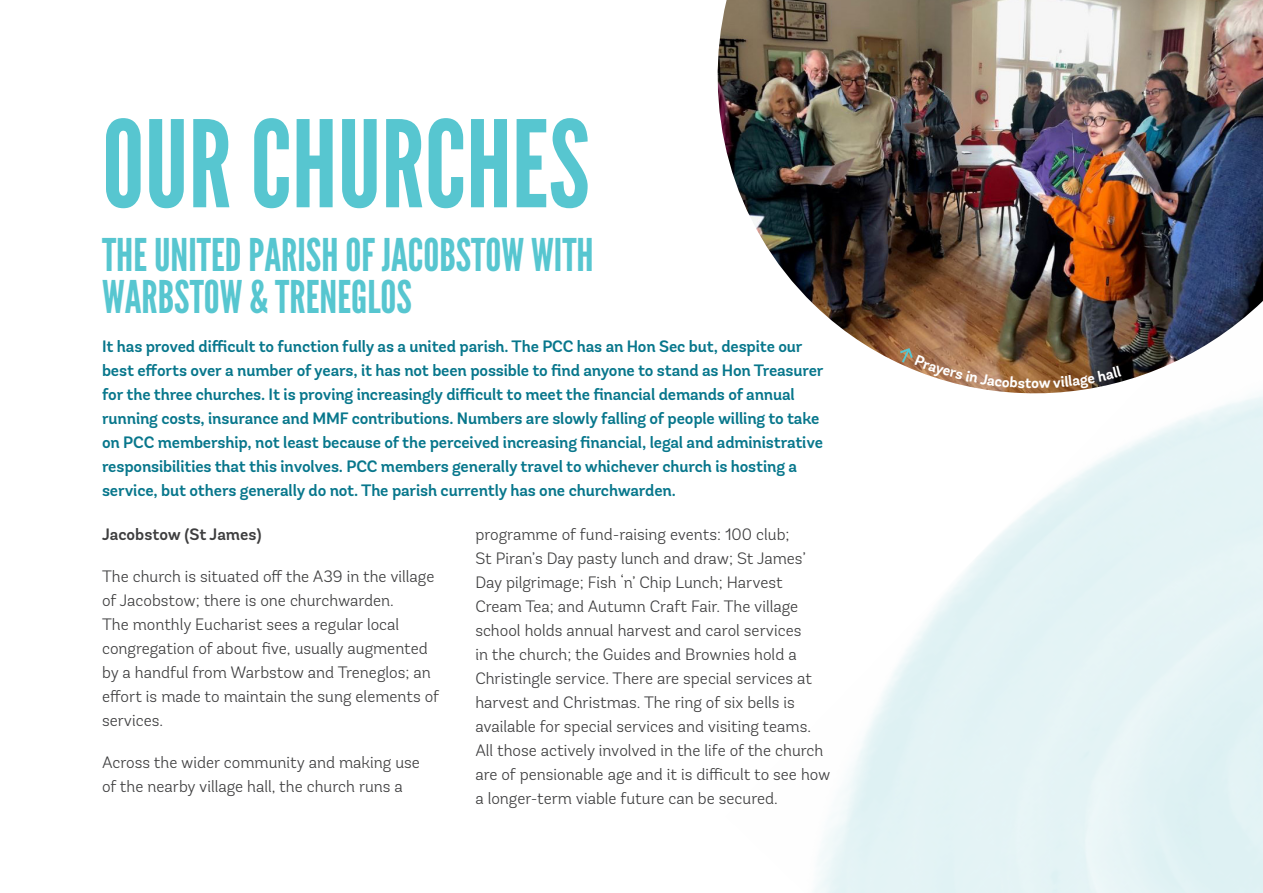
<style>
.page{position:relative;width:1263px;height:893px;background:#fff}
.page>*{position:absolute;margin:0;border:0;box-sizing:border-box;transform-origin:0 0}
.t1{font:120px "League Gothic";color:#57c6d0}
.t2{font:45px/42px "League Gothic";color:#57c6d0}
.t3{font:300 16.5px/24px "Andes Rounded";color:#3e3e3f}
.t4{font:600 16.5px/24px "Andes Rounded";letter-spacing:-.01em;color:#08778c}
.t5{font:600 16.5px "Andes Rounded";color:#3e3e3f}
.t6{font:700 15px "Andes Rounded";color:#fff}
</style>
<div class="page">
<img style="left:717px;top:0;width:546px;height:393px">
<svg style="left:896px;top:345px;width:135px;height:43px;background:#b18b6c"></svg>
<svg style="left:1039px;top:366px;width:82px;height:23px;background:#735236"></svg>
<p class="t1" style="left:102px;top:93px;width:489px">OUR CHURCHES</p>
<p class="t2" style="left:102px;top:234px;width:493px">THE UNITED PARISH OF JACOBSTOW WITH<br>WARBSTOW &amp; TRENEGLOS</p>
<p class="t4" style="left:102px;top:335px;width:723px">It has proved difficult to function fully as a united parish. The PCC has an Hon Sec but, despite our best efforts over a number of years, it has not been possible to find anyone to stand as Hon Treasurer for the three churches. It is proving increasingly difficult to meet the financial demands of annual running costs, insurance and MMF contributions. Numbers are slowly falling of people willing to take on PCC membership, not least because of the perceived increasing financial, legal and administrative responsibilities that this involves. PCC members generally travel to whichever church is hosting a service, but others generally do not. The parish currently has one churchwarden.</p>
<p class="t5" style="left:102px;top:524px;width:161px">Jacobstow (St James)</p>
<p class="t3" style="left:102px;top:564px;width:339px">The church is situated off the A39 in the village of Jacobstow; there is one churchwarden.<br>The monthly Eucharist sees a regular local congregation of about five, usually augmented by a handful from Warbstow and Treneglos; an effort is made to maintain the sung elements of services.</p>
<p class="t3" style="left:102px;top:750px;width:319px">Across the wider community and making use of the nearby village hall, the church runs a</p>
<p class="t3" style="left:475px;top:522px;width:357px">programme of fund-raising events: 100 club;<br>St Piran’s Day pasty lunch and draw; St James’ Day pilgrimage; Fish ‘n’ Chip Lunch; Harvest Cream Tea; and Autumn Craft Fair. The village school holds annual harvest and carol services<br>in the church; the Guides and Brownies hold a Christingle service. There are special services at harvest and Christmas. The ring of six bells is available for special services and visiting teams.<br>All those actively involved in the life of the church are of pensionable age and it is difficult to see how a longer-term viable future can be secured.</p>
<p class="t6" style="left:1031px;top:374px;width:10px">o</p>
</div>
